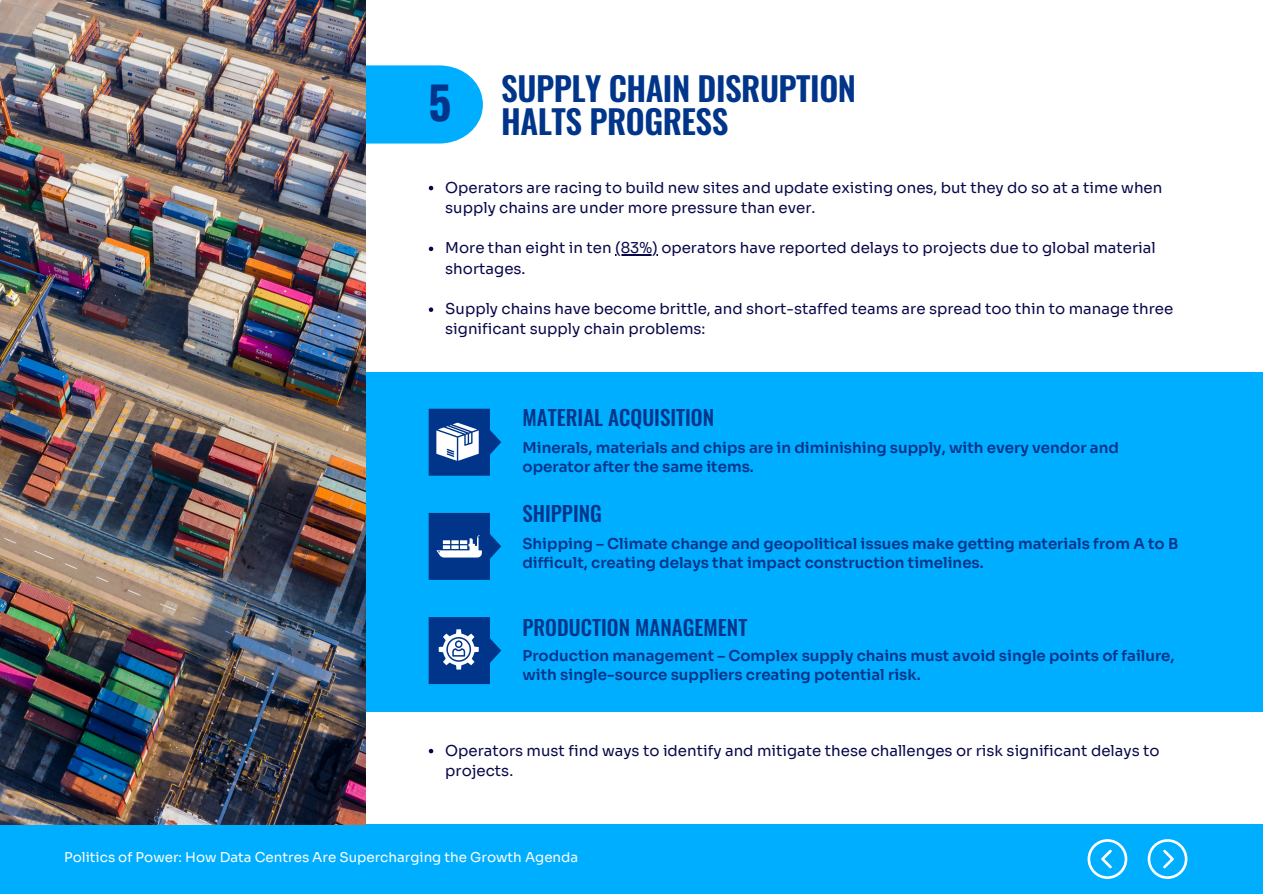
<style>
.page{position:relative;width:1263px;height:894px;background:#fff}
.page>*{position:absolute;margin:0;border:0;box-sizing:border-box;transform-origin:0 0}
.t1{font:700 45px "Oswald";color:#00358a}
.t2{font:600 33px/32.7px "Oswald";letter-spacing:-.015em;color:#00358a}
.t3{font:500 21px "Oswald";color:#00358a}
.t4{font:15px/20.2px "Sora";color:#070749}
.t5{font:600 15px/19.2px "Sora";color:#00358a}
.t6{font:13.5px "Sora";color:#fff}
</style>
<div class="page">
<div style="left:0;top:824px;width:1263px;height:69px;background:#00aeff"></div>
<svg style="left:1148px;top:839px;width:39px;height:39px"></svg>
<svg style="left:1088px;top:839px;width:39px;height:39px"></svg>
<svg style="left:365px;top:65px;width:118px;height:78px;background:#16b3fc"></svg>
<div style="left:343px;top:372px;width:920px;height:339px;background:#00aeff"></div>
<img style="left:0;top:0;width:365px;height:824px">
<svg style="left:429px;top:408px;width:72px;height:67px;background:#3771b3"></svg>
<svg style="left:429px;top:512px;width:72px;height:67px;background:#1d5ca7"></svg>
<svg style="left:429px;top:617px;width:72px;height:67px;background:#2864ab"></svg>
<svg style="left:429px;top:186px;width:4px;height:4px"></svg>
<svg style="left:429px;top:246px;width:4px;height:5px"></svg>
<hr style="left:615px;top:254px;width:43px;height:1px;background:#070749">
<svg style="left:429px;top:307px;width:4px;height:5px"></svg>
<svg style="left:429px;top:748px;width:4px;height:5px"></svg>
<p class="t1" style="left:429px;top:67px;width:24px">5</p>
<p class="t2" style="left:501px;top:71px;width:356px">SUPPLY CHAIN DISRUPTION<br>HALTS PROGRESS</p>
<h1 class="t4" style="left:445px;top:177px;width:719px">Operators are racing to build new sites and update existing ones, but they do so at a time when supply chains are under more pressure than ever.</h1>
<p class="t4" style="left:445px;top:238px;width:712px">More than eight in ten (83%) operators have reported delays to projects due to global material</p>
<p class="t4" style="left:445px;top:258px;width:82px">shortages.</p>
<p class="t4" style="left:445px;top:299px;width:729px">Supply chains have become brittle, and short-staffed teams are spread too thin to manage three</p>
<p class="t4" style="left:445px;top:319px;width:262px">significant supply chain problems:</p>
<p class="t3" style="left:522px;top:401px;width:193px">MATERIAL ACQUISITION</p>
<h3 class="t5" style="left:522px;top:438px;width:598px">Minerals, materials and chips are in diminishing supply, with every vendor and operator after the same items.</h3>
<h2 class="t3" style="left:522px;top:497px;width:81px">SHIPPING</h2>
<p class="t5" style="left:522px;top:534px;width:657px">Shipping – Climate change and geopolitical issues make getting materials from A to B difficult, creating delays that impact construction timelines.</p>
<p class="t3" style="left:522px;top:610px;width:226px">PRODUCTION MANAGEMENT</p>
<h3 class="t5" style="left:522px;top:646px;width:654px">Production management – Complex supply chains must avoid single points of failure, with single-source suppliers creating potential risk.</h3>
<h2 class="t4" style="left:445px;top:740px;width:716px">Operators must find ways to identify and mitigate these challenges or risk significant delays to projects.</h2>
<p class="t6" style="left:64px;top:849px;width:516px">Politics of Power: How Data Centres Are Supercharging the Growth Agenda</p>
</div>
